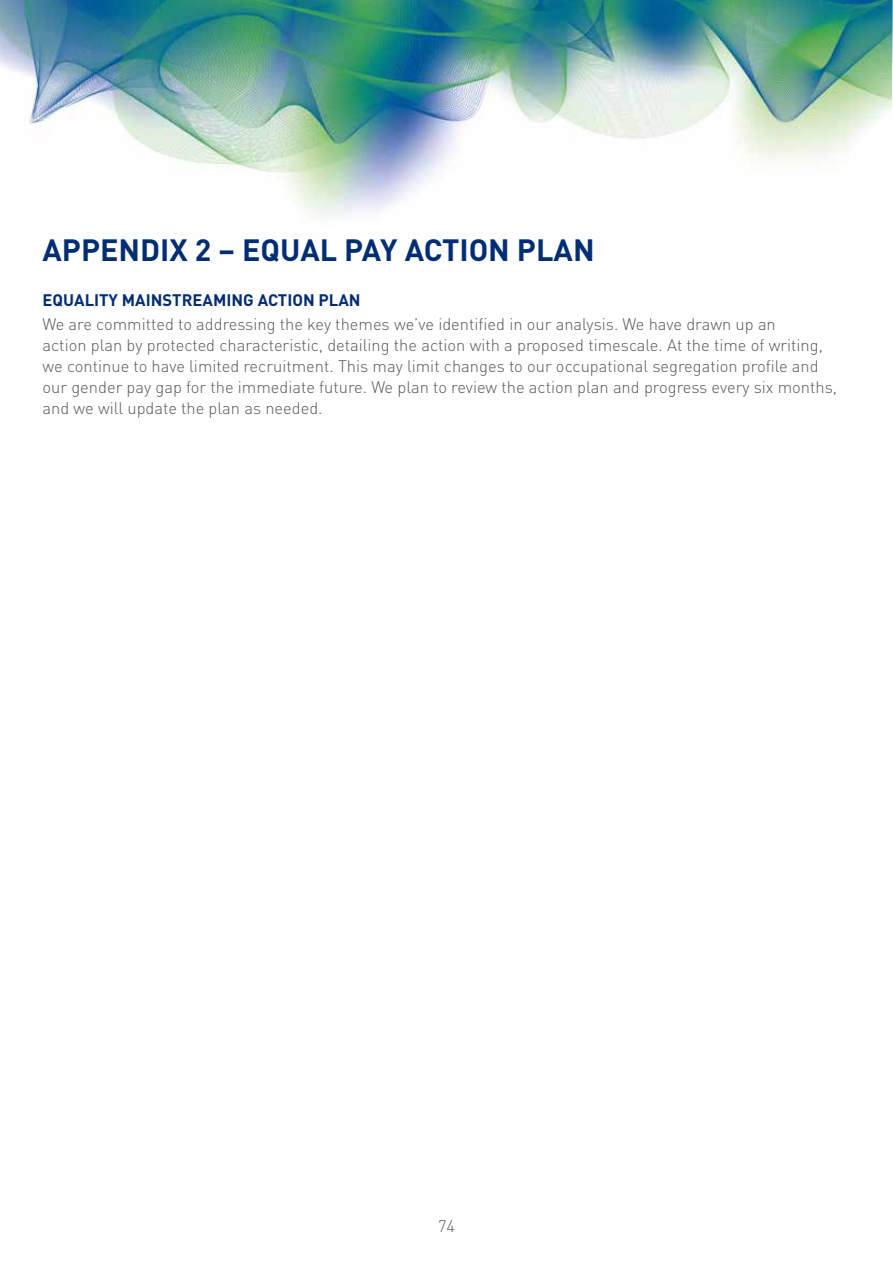
<style>
.page{position:relative;width:893px;height:1263px;background:#fff}
.page>*{position:absolute;margin:0;border:0;box-sizing:border-box;transform-origin:0 0}
.t1{font:700 30.45px "DIN";color:#002d74}
.t2{font:300 16.5px/21px "DIN";color:#575756}
.t3{font:700 16.5px "DIN";color:#002d74}
</style>
<div class="page">
<img style="left:0;top:0;width:893px;height:218px">
<h1 class="t1" style="left:43px;top:230px;width:554px">APPENDIX 2 – EQUAL PAY ACTION PLAN</h1>
<p class="t3" style="left:43px;top:289px;width:320px">EQUALITY MAINSTREAMING ACTION PLAN</p>
<p class="t2" style="left:43px;top:313px;width:796px">We are committed to addressing the key themes we’ve identified in our analysis. We have drawn up an<br>action plan by protected characteristic, detailing the action with a proposed timescale. At the time of writing, we continue to have limited recruitment. This may limit changes to our occupational segregation profile and our gender pay gap for the immediate future. We plan to review the action plan and progress every six months, and we will update the plan as needed.</p>
<p class="t2" style="left:438px;top:1215px;width:18px">74</p>
</div>
